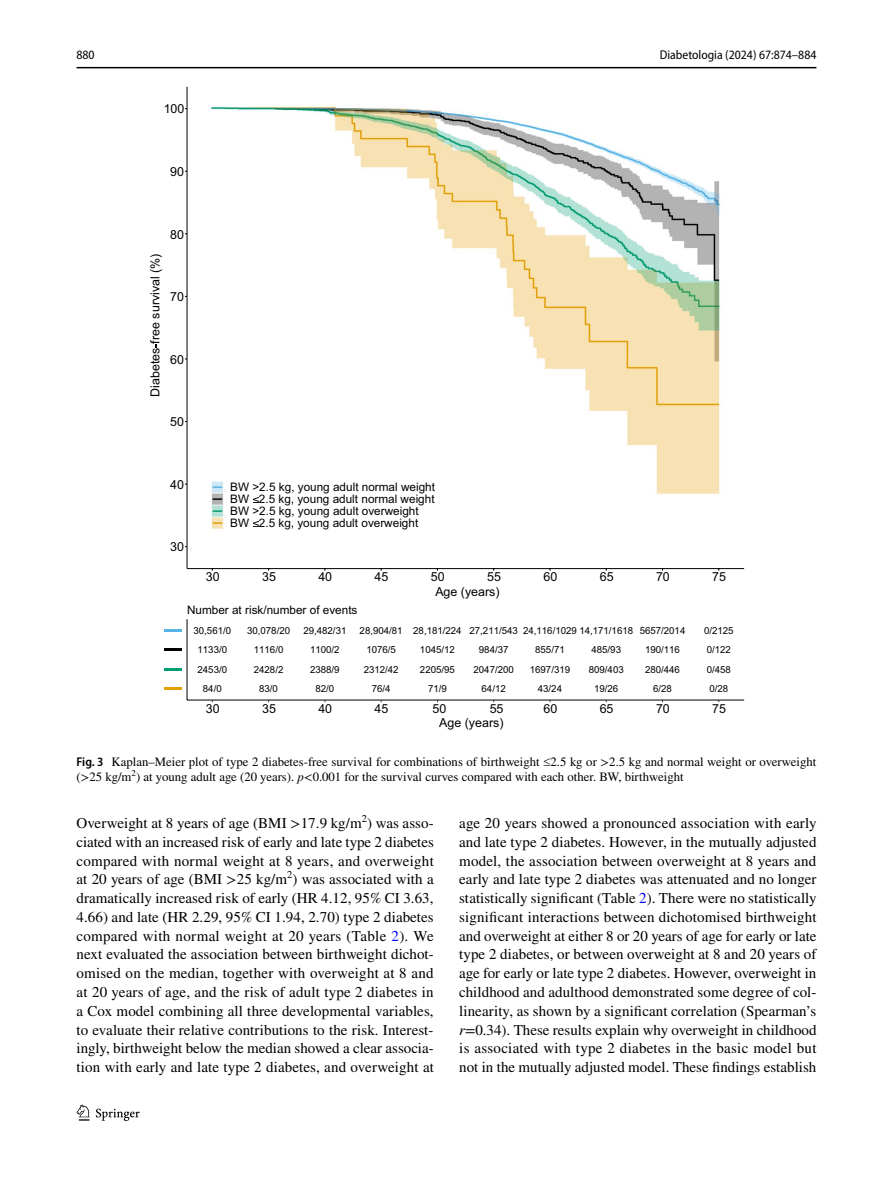
<style>
.page{position:relative;width:893px;height:1187px;background:#fff}
.page>*{position:absolute;margin:0;border:0;box-sizing:border-box;transform-origin:0 0}
.t1{font:15px/18.8px "STIX";color:#000;text-align:justify}
.t2{font:12.75px/15px "STIX";color:#000}
.t3{font:semi-condensed 12.75px "Myriad Pro";color:#000}
.t4{font:12.45px "Arial";color:#000}
.t5{font:11.7px/12px "Arial";color:#000}
.t6{font:9.75px "Arial";color:#000}
.s1{font-family:"Myriad Pro";font-weight:600;font-stretch:semi-condensed}
.s2{font-style:italic}
.s3{color:#00f}
</style>
<div class="page">
<hr style="left:77px;top:67px;width:739px;height:1px;background:#000">
<svg style="left:77px;top:1104px;width:12px;height:16px"></svg>
<svg style="left:96px;top:1108px;width:44px;height:12px"></svg>
<img style="left:211px;top:106px;width:509px;height:424px">
<hr style="left:187px;top:87px;width:1px;height:481px;background:#000">
<hr style="left:187px;top:568px;width:557px;height:1px;background:#000">
<svg style="left:253px;top:497px;width:6px;height:6px"></svg>
<svg style="left:253px;top:520px;width:6px;height:7px"></svg>
<hr style="left:187px;top:619px;width:1px;height:81px;background:#000">
<hr style="left:187px;top:699px;width:557px;height:1px;background:#000">
<hr style="left:165px;top:686px;width:17px;height:3px;background:#e69f00">
<hr style="left:165px;top:667px;width:17px;height:3px;background:#009e73">
<hr style="left:165px;top:648px;width:17px;height:3px;background:#000">
<hr style="left:165px;top:629px;width:17px;height:3px;background:#56b4e9">
<p class="t3" style="left:77px;top:48px;width:20px">880</p>
<p class="t3" style="left:660px;top:48px;width:158px">Diabetologia (2024) 67:874–884</p>
<p class="t4" style="left:164px;top:100px;width:22px">100</p>
<p class="t4" style="left:170px;top:163px;width:15px">90</p>
<p class="t4" style="left:147px;top:397px;width:145px;rotate:-90deg">Diabetes free survival (%)</p>
<p class="t4" style="left:170px;top:225px;width:15px">80</p>
<p class="t4" style="left:170px;top:288px;width:15px">70</p>
<p class="t4" style="left:170px;top:351px;width:15px">60</p>
<p class="t4" style="left:170px;top:413px;width:15px">50</p>
<p class="t4" style="left:170px;top:476px;width:15px">40</p>
<p class="t4" style="left:170px;top:538px;width:15px">30</p>
<p class="t5" style="left:230px;top:481px;width:206px">BW &gt;2.5 kg young adult normal weight BW 2.5 kg young adult normal weight BW &gt;2.5 kg young adult overweight BW 2.5 kg young adult overweight</p>
<p class="t4" style="left:206px;top:568px;width:15px">30</p>
<p class="t4" style="left:262px;top:568px;width:15px">35</p>
<p class="t4" style="left:318px;top:568px;width:15px">40</p>
<p class="t4" style="left:375px;top:568px;width:15px">45</p>
<p class="t4" style="left:431px;top:568px;width:15px">50</p>
<p class="t4" style="left:487px;top:568px;width:15px">55</p>
<p class="t4" style="left:543px;top:568px;width:15px">60</p>
<p class="t4" style="left:600px;top:568px;width:15px">65</p>
<p class="t4" style="left:656px;top:568px;width:15px">70</p>
<p class="t4" style="left:712px;top:568px;width:15px">75</p>
<p class="t4" style="left:435px;top:582px;width:66px">Age (years)</p>
<p class="t5" style="left:187px;top:603px;width:172px">Number at risk/number of events</p>
<p class="t6" style="left:194px;top:624px;width:39px">30,561/0</p>
<p class="t6" style="left:247px;top:624px;width:45px">30,078/20</p>
<p class="t6" style="left:303px;top:624px;width:45px">29,482/31</p>
<p class="t6" style="left:360px;top:624px;width:327px">28,904/81 28,181/224 27,211/543 24,116/1029 14,171/1618 5657/2014</p>
<p class="t6" style="left:704px;top:624px;width:31px">0/2125</p>
<p class="t6" style="left:198px;top:643px;width:31px">1133/0</p>
<p class="t6" style="left:254px;top:643px;width:31px">1116/0</p>
<p class="t6" style="left:310px;top:643px;width:31px">1100/2</p>
<p class="t6" style="left:366px;top:643px;width:31px">1076/5</p>
<p class="t6" style="left:420px;top:643px;width:36px">1045/12</p>
<p class="t6" style="left:479px;top:643px;width:31px">984/37</p>
<p class="t6" style="left:535px;top:643px;width:31px">855/71</p>
<p class="t6" style="left:591px;top:643px;width:31px">485/93</p>
<p class="t6" style="left:645px;top:643px;width:36px">190/116</p>
<p class="t6" style="left:707px;top:643px;width:26px">0/122</p>
<p class="t6" style="left:198px;top:662px;width:31px">2453/0</p>
<p class="t6" style="left:254px;top:662px;width:31px">2428/2</p>
<p class="t6" style="left:310px;top:662px;width:31px">2388/9</p>
<p class="t6" style="left:364px;top:662px;width:36px">2312/42</p>
<p class="t6" style="left:420px;top:662px;width:36px">2205/95</p>
<p class="t6" style="left:474px;top:662px;width:42px">2047/200</p>
<p class="t6" style="left:530px;top:662px;width:42px">1697/319</p>
<p class="t6" style="left:589px;top:662px;width:36px">809/403</p>
<p class="t6" style="left:645px;top:662px;width:36px">280/446</p>
<p class="t6" style="left:707px;top:662px;width:26px">0/458</p>
<p class="t6" style="left:203px;top:681px;width:20px">84/0</p>
<p class="t6" style="left:259px;top:681px;width:20px">83/0</p>
<p class="t6" style="left:315px;top:681px;width:20px">82/0</p>
<p class="t6" style="left:372px;top:681px;width:20px">76/4</p>
<p class="t6" style="left:428px;top:681px;width:20px">71/9</p>
<p class="t6" style="left:482px;top:681px;width:26px">64/12</p>
<p class="t6" style="left:538px;top:681px;width:26px">43/24</p>
<p class="t6" style="left:594px;top:681px;width:26px">19/26</p>
<p class="t6" style="left:653px;top:681px;width:20px">6/28</p>
<p class="t6" style="left:709px;top:681px;width:20px">0/28</p>
<p class="t4" style="left:206px;top:699px;width:15px">30</p>
<p class="t4" style="left:262px;top:699px;width:15px">35</p>
<p class="t4" style="left:318px;top:699px;width:15px">40</p>
<p class="t4" style="left:375px;top:699px;width:15px">45</p>
<p class="t4" style="left:432px;top:700px;width:15px">50</p>
<p class="t4" style="left:490px;top:700px;width:15px">55</p>
<p class="t4" style="left:543px;top:699px;width:15px">60</p>
<p class="t4" style="left:600px;top:699px;width:15px">65</p>
<p class="t4" style="left:656px;top:699px;width:15px">70</p>
<p class="t4" style="left:712px;top:699px;width:15px">75</p>
<p class="t4" style="left:439px;top:713px;width:66px">Age (years)</p>
<p class="t2" style="left:77px;top:755px;width:741px"><span class="s1">Fig. 3</span> Kaplan–Meier plot of type 2 diabetes-free survival for combinations of birthweight ≤2.5 kg or &gt;2.5 kg and normal weight or overweight (&gt;25 kg/m<sup>2</sup>) at young adult age (20 years). <span class="s2">p</span>&lt;0.001 for the survival curves compared with each other. BW, birthweight</p>
<p class="t1" style="left:77px;top:814px;width:359px">Overweight at 8 years of age (BMI &gt;17.9 kg/m<sup>2</sup>) was asso&shy;ciated with an increased risk of early and late type 2 diabetes compared with normal weight at 8 years, and overweight at 20 years of age (BMI &gt;25 kg/m<sup>2</sup>) was associated with a dramatically increased risk of early (HR 4.12, 95% CI 3.63, 4.66) and late (HR 2.29, 95% CI 1.94, 2.70) type 2 diabetes compared with normal weight at 20 years (Table <span class="s3">2</span>). We next evaluated the association between birthweight dichot&shy;omised on the median, together with overweight at 8 and at 20 years of age, and the risk of adult type 2 diabetes in a Cox model combining all three developmental variables, to evaluate their relative contributions to the risk. Interest&shy;ingly, birthweight below the median showed a clear associa&shy;tion with early and late type 2 diabetes, and overweight at</p>
<p class="t1" style="left:459px;top:814px;width:359px">age 20 years showed a pronounced association with early and late type 2 diabetes. However, in the mutually adjusted model, the association between overweight at 8 years and early and late type 2 diabetes was attenuated and no longer statistically significant (Table <span class="s3">2</span>). There were no statistically significant interactions between dichotomised birthweight and overweight at either 8 or 20 years of age for early or late type 2 diabetes, or between overweight at 8 and 20 years of age for early or late type 2 diabetes. However, overweight in childhood and adulthood demonstrated some degree of col&shy;linearity, as shown by a significant correlation (Spearman’s <span class="s2">r</span>=0.34). These results explain why overweight in childhood is associated with type 2 diabetes in the basic model but not in the mutually adjusted model. These findings establish</p>
</div>
